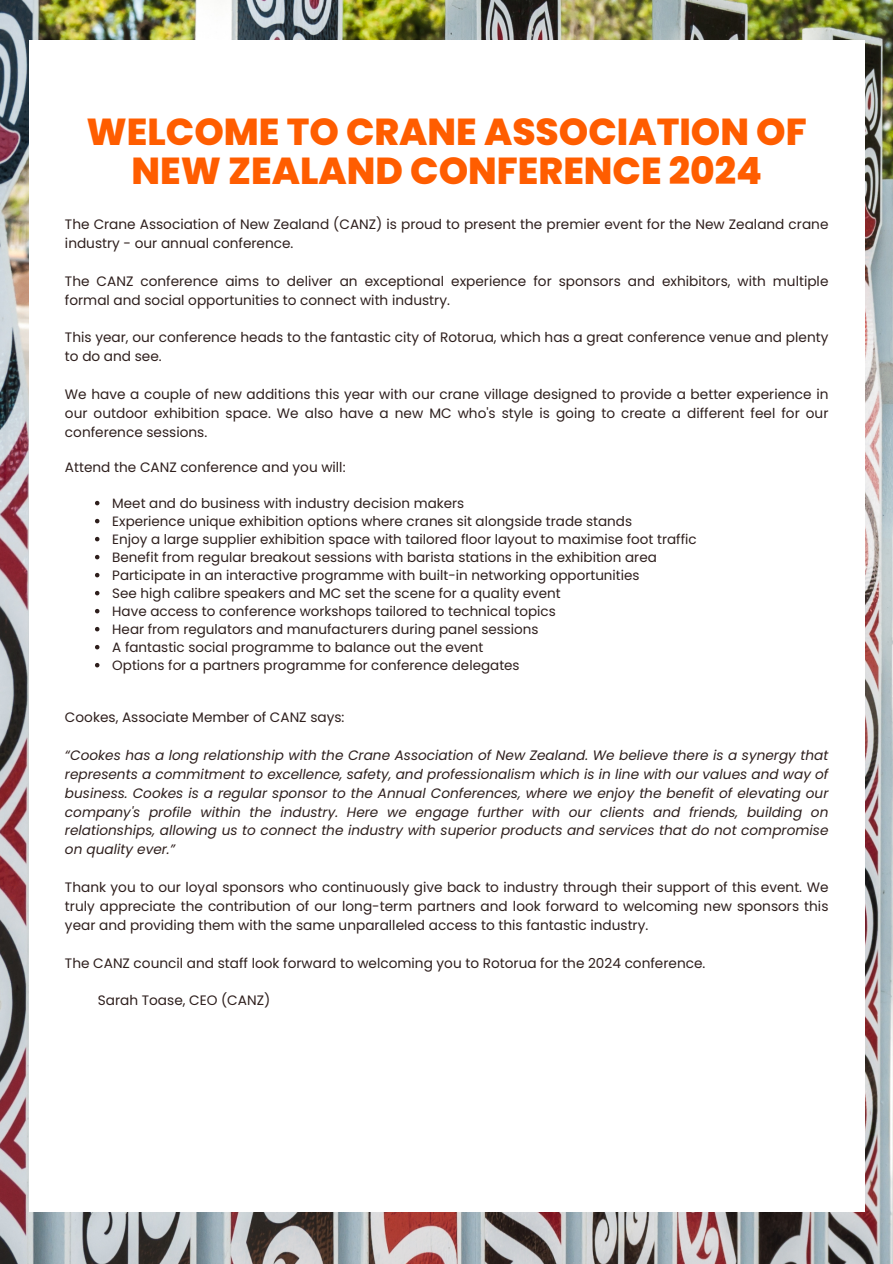
<style>
.page{position:relative;width:893px;height:1264px;background:#fff}
.page>*{position:absolute;margin:0;border:0;box-sizing:border-box;transform-origin:0 0}
.t1{font:800 37.5px/39.3px "Poppins";color:#ff5d00;text-align:center}
.t2{font:13.65px/18.9px "Poppins";color:#2e1f1d}
.t3{font:italic 13.65px/18.9px "Poppins";color:#2e1f1d;text-align:justify}
.t4{font:13.5px "Poppins";color:#2e1f1d}
</style>
<div class="page">
<img style="left:0;top:0;width:892px;height:1263px">
<div style="left:29px;top:41px;width:835px;height:1170px;background:#fff"></div>
<svg style="left:95px;top:501px;width:4px;height:4px"></svg>
<svg style="left:95px;top:519px;width:4px;height:4px"></svg>
<svg style="left:95px;top:537px;width:4px;height:4px"></svg>
<svg style="left:95px;top:555px;width:4px;height:4px"></svg>
<svg style="left:95px;top:573px;width:4px;height:4px"></svg>
<svg style="left:95px;top:591px;width:4px;height:4px"></svg>
<svg style="left:95px;top:609px;width:4px;height:4px"></svg>
<svg style="left:95px;top:627px;width:4px;height:4px"></svg>
<svg style="left:95px;top:645px;width:4px;height:4px"></svg>
<svg style="left:95px;top:663px;width:4px;height:4px"></svg>
<p class="t1" style="left:87px;top:112px;width:721px">WELCOME TO CRANE ASSOCIATION OF<br>NEW ZEALAND CONFERENCE 2024</p>
<p class="t2" style="left:65px;top:215px;width:765px">The Crane Association of New Zealand (CANZ) is proud to present the premier event for the New Zealand crane industry - our annual conference.</p>
<p class="t2" style="left:65px;top:271px;width:765px">The CANZ conference aims to deliver an exceptional experience for sponsors and exhibitors, with multiple formal and social opportunities to connect with industry.</p>
<p class="t2" style="left:65px;top:328px;width:765px">This year, our conference heads to the fantastic city of Rotorua, which has a great conference venue and plenty to do and see.</p>
<p class="t2" style="left:65px;top:385px;width:765px;text-align:justify">We have a couple of new additions this year with our crane village designed to provide a better experience in our outdoor exhibition space. We also have a new MC who's style is going to create a different feel for our conference sessions.</p>
<p class="t2" style="left:65px;top:458px;width:282px">Attend the CANZ conference and you will:</p>
<p class="t4" style="left:112px;top:493px;width:353px">Meet and do business with industry decision makers</p>
<p class="t4" style="left:112px;top:511px;width:521px">Experience unique exhibition options where cranes sit alongside trade stands</p>
<p class="t4" style="left:112px;top:529px;width:585px">Enjoy a large supplier exhibition space with tailored floor layout to maximise foot traffic</p>
<p class="t4" style="left:112px;top:547px;width:546px">Benefit from regular breakout sessions with barista stations in the exhibition area</p>
<p class="t4" style="left:112px;top:565px;width:528px">Participate in an interactive programme with built-in networking opportunities</p>
<p class="t4" style="left:112px;top:583px;width:450px">See high calibre speakers and MC set the scene for a quality event</p>
<p class="t4" style="left:112px;top:601px;width:445px">Have access to conference workshops tailored to technical topics</p>
<p class="t4" style="left:112px;top:619px;width:428px">Hear from regulators and manufacturers during panel sessions</p>
<p class="t4" style="left:112px;top:637px;width:373px">A fantastic social programme to balance out the event</p>
<p class="t4" style="left:112px;top:655px;width:409px">Options for a partners programme for conference delegates</p>
<p class="t2" style="left:65px;top:708px;width:281px">Cookes, Associate Member of CANZ says:</p>
<p class="t3" style="left:65px;top:745px;width:765px">“Cookes has a long relationship with the Crane Association of New Zealand. We believe there is a synergy that represents a commitment to excellence, safety, and professionalism which is in line with our values and way of business. Cookes is a regular sponsor to the Annual Conferences, where we enjoy the benefit of elevating our company's profile within the industry. Here we engage further with our clients and friends, building on relationships, allowing us to connect the industry with superior products and services that do not compromise on quality ever.”</p>
<p class="t2" style="left:65px;top:877px;width:765px;text-align:justify">Thank you to our loyal sponsors who continuously give back to industry through their support of this event. We truly appreciate the contribution of our long-term partners and look forward to welcoming new sponsors this year and providing them with the same unparalleled access to this fantastic industry.</p>
<p class="t2" style="left:65px;top:953px;width:642px">The CANZ council and staff look forward to welcoming you to Rotorua for the 2024 conference.</p>
<p class="t2" style="left:98px;top:991px;width:174px">Sarah Toase, CEO (CANZ)</p>
</div>
